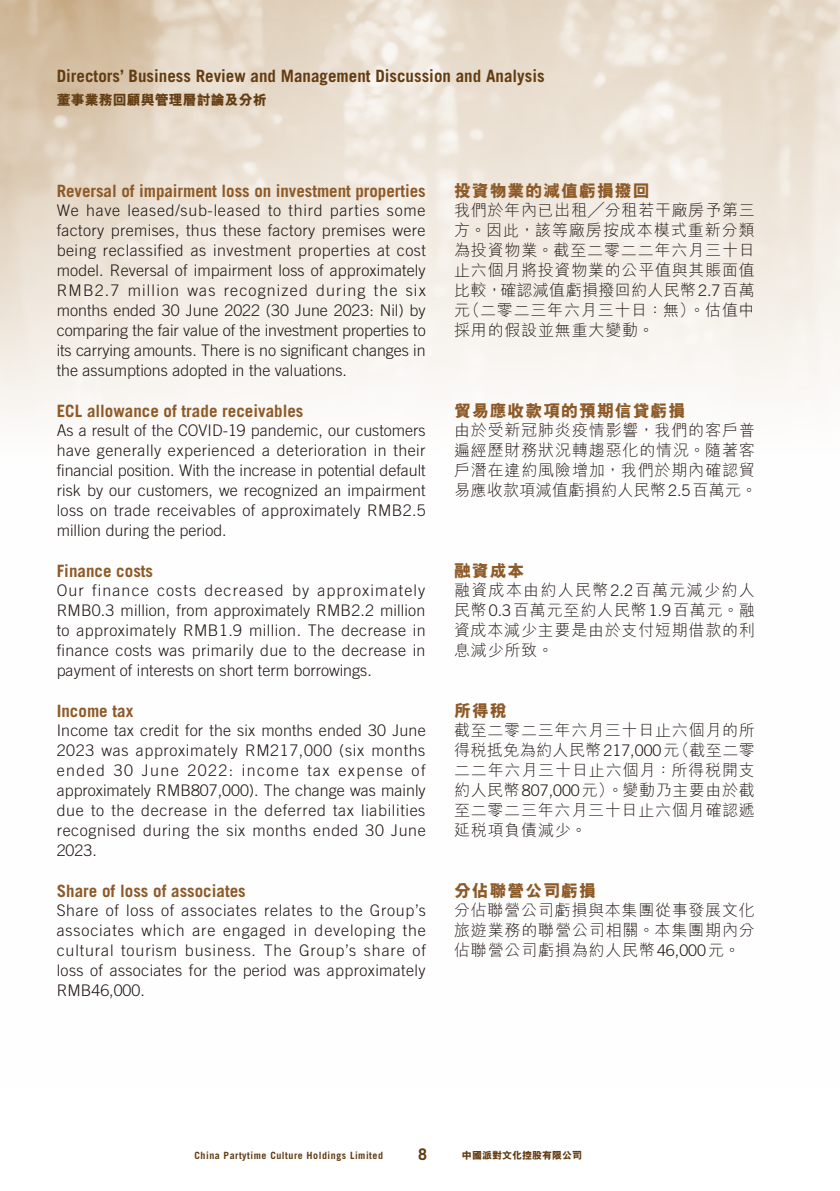
<style>
.page{position:relative;width:840px;height:1191px;background:#fff}
.page>*{position:absolute;margin:0;border:0;box-sizing:border-box;transform-origin:0 0}
.t1{font:700 17px "Trade Gothic LT Std";color:#8e5a27}
.t2{font:700 17px "Trade Gothic LT Std";color:#633c12}
.t3{font:800 17px "M Hei HK";letter-spacing:.05em;color:#8e5a27}
.t4{font:300 16px/20px "Trade Gothic LT Std";letter-spacing:.02em;color:#231916;text-align:justify}
.t5{font:300 16px/20px "M Hei HK";letter-spacing:.05em;color:#231916;text-align:justify}
.t6{font:700 16px "Trade Gothic LT Std";color:#633c12}
.t7{font:800 14px "M Hei HK";color:#633c12}
.t8{font:700 10px "Trade Gothic LT Std";letter-spacing:.05em;color:#633c12}
.t9{font:800 10px "M Hei HK";color:#633c12}
.s1{font-family:"Trade Gothic LT Std"}
</style>
<div class="page">
<p class="t2" style="left:57px;top:66px;width:489px">Directors’ Business Review and Management Discussion and Analysis</p>
<p class="t7" style="left:57px;top:92px;width:211px">董事業務回顧與管理層討論及分析</p>
<p class="t1" style="left:57px;top:180px;width:370px">Reversal of impairment loss on investment properties</p>
<p class="t4" style="left:57px;top:200px;width:370px">We have leased/sub-leased to third parties some factory premises, thus these factory premises were being reclassified as investment properties at cost model. Reversal of impairment loss of approximately RMB2.7 million was recognized during the six months ended 30 June 2022 (30 June 2023: Nil) by comparing the fair value of the investment properties to its carrying amounts. There is no significant changes in the assumptions adopted in the valuations.</p>
<p class="t1" style="left:57px;top:400px;width:248px">ECL allowance of trade receivables</p>
<p class="t4" style="left:57px;top:420px;width:370px">As a result of the COVID-19 pandemic, our customers have generally experienced a deterioration in their financial position. With the increase in potential default risk by our customers, we recognized an impairment loss on trade receivables of approximately RMB2.5 million during the period.</p>
<p class="t1" style="left:57px;top:560px;width:98px">Finance costs</p>
<p class="t4" style="left:57px;top:580px;width:370px">Our finance costs decreased by approximately RMB0.3 million, from approximately RMB2.2 million to approximately RMB1.9 million. The decrease in finance costs was primarily due to the decrease in payment of interests on short term borrowings.</p>
<p class="t1" style="left:57px;top:700px;width:78px">Income tax</p>
<p class="t4" style="left:57px;top:720px;width:370px">Income tax credit for the six months ended 30 June 2023 was approximately RM217,000 (six months ended 30 June 2022: income tax expense of approximately RMB807,000). The change was mainly due to the decrease in the deferred tax liabilities recognised during the six months ended 30 June 2023.</p>
<p class="t1" style="left:57px;top:880px;width:190px">Share of loss of associates</p>
<p class="t4" style="left:57px;top:900px;width:370px">Share of loss of associates relates to the Group’s associates which are engaged in developing the cultural tourism business. The Group’s share of loss of associates for the period was approximately RMB46,000.</p>
<p class="t3" style="left:454px;top:182px;width:197px">投資物業的減值虧損撥回</p>
<p class="t5" style="left:454px;top:200px;width:302px">我們於年內已出租╱分租若干廠房予第三方。因此，該等廠房按成本模式重新分類為投資物業。截至二零二二年六月三十日止六個月將投資物業的公平值與其賬面值比較，確認減值虧損撥回約人民幣<span class="s1">2.7</span>百萬元（二零二三年六月三十日：無）。估值中採用的假設並無重大變動。</p>
<p class="t3" style="left:454px;top:402px;width:233px">貿易應收款項的預期信貸虧損</p>
<p class="t5" style="left:454px;top:420px;width:304px;text-align:left">由於受新冠肺炎疫情影響，我們的客戶普遍經歷財務狀況轉趨惡化的情況。隨著客戶潛在違約風險增加，我們於期內確認貿易應收款項減值虧損約人民幣<span class="s1">2.5</span>百萬元。</p>
<p class="t3" style="left:454px;top:562px;width:72px">融資成本</p>
<p class="t5" style="left:454px;top:580px;width:302px">融資成本由約人民幣<span class="s1">2.2</span>百萬元減少約人民幣<span class="s1">0.3</span>百萬元至約人民幣<span class="s1">1.9</span>百萬元。融資成本減少主要是由於支付短期借款的利息減少所致。</p>
<p class="t3" style="left:454px;top:702px;width:54px">所得稅</p>
<p class="t5" style="left:454px;top:720px;width:302px">截至二零二三年六月三十日止六個月的所得稅抵免為約人民幣<span class="s1">217,000</span>元（截至二零二二年六月三十日止六個月：所得稅開支約人民幣<span class="s1">807,000</span>元）。變動乃主要由於截至二零二三年六月三十日止六個月確認遞延稅項負債減少。</p>
<p class="t3" style="left:454px;top:882px;width:143px">分佔聯營公司虧損</p>
<p class="t5" style="left:454px;top:900px;width:302px">分佔聯營公司虧損與本集團從事發展文化旅遊業務的聯營公司相關。本集團期內分佔聯營公司虧損為約人民幣<span class="s1">46,000</span>元。</p>
<p class="t8" style="left:194px;top:1149px;width:190px">China Partytime Culture Holdings Limited</p>
<p class="t6" style="left:418px;top:1144px;width:10px">8</p>
<p class="t9" style="left:461px;top:1150px;width:121px">中國派對文化控股有限公司</p>
</div>
